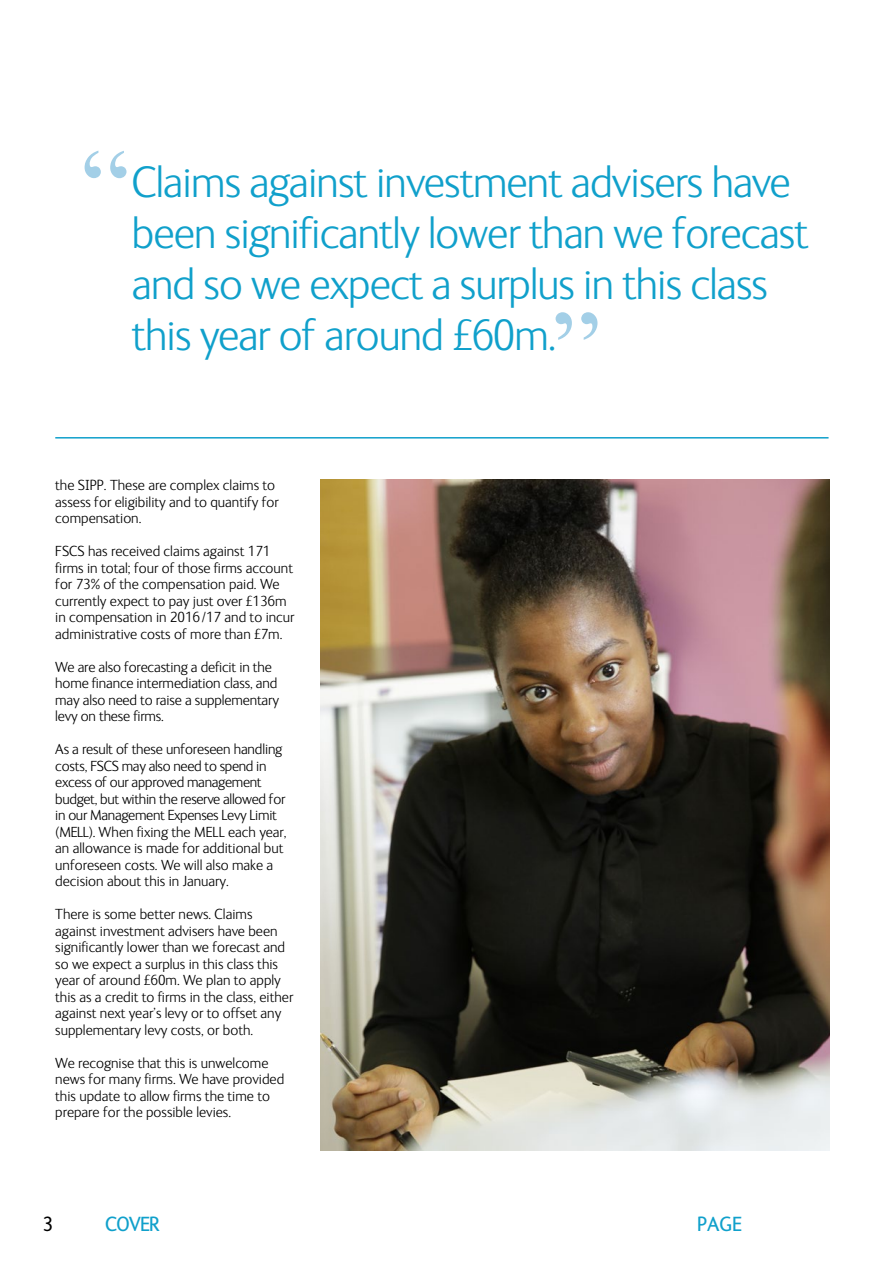
<style>
.page{position:relative;width:893px;height:1263px;background:#fff}
.page>*{position:absolute;margin:0;border:0;box-sizing:border-box;transform-origin:0 0}
.t1{font:109.5px "Times New Roman";color:#a3cfe7}
.t2{font:300 45px/51px "FS Ingrid";letter-spacing:-.02em;color:#10a0cb}
.t3{font:21px "FS Ingrid";letter-spacing:-.04em;color:#10a0cb}
.t4{font:21px "FS Ingrid";color:#000}
.t5{font:300 15px/16.5px "FS Ingrid";color:#000}
</style>
<div class="page">
<hr style="left:55px;top:437px;width:773px;height:1px;background:#10a0cb">
<img style="left:320px;top:479px;width:509px;height:671px">
<h1 class="t1" style="left:81px;top:114px;width:50px">“</h1>
<h2 class="t2" style="left:132px;top:155px;width:678px">Claims against investment advisers have been significantly lower than we forecast and so we expect a surplus in this class this year of around £60m.</h2>
<h1 class="t1" style="left:552px;top:276px;width:50px">”</h1>
<p class="t5" style="left:55px;top:476px;width:225px">the SIPP. These are complex claims to assess for eligibility and to quantify for compensation.</p>
<p class="t5" style="left:55px;top:542px;width:241px">FSCS has received claims against 171 firms in total; four of those firms account for 73% of the compensation paid. We currently expect to pay just over £136m in compensation in 2016 /17 and to incur administrative costs of more than £7m.</p>
<p class="t5" style="left:55px;top:658px;width:225px">We are also forecasting a deficit in the home finance intermediation class, and may also need to raise a supplementary levy on these firms.</p>
<p class="t5" style="left:55px;top:740px;width:233px">As a result of these unforeseen handling costs, FSCS may also need to spend in excess of our approved management budget, but within the reserve allowed for in our Management Expenses Levy Limit (MELL). When fixing the MELL each year, an allowance is made for additional but unforeseen costs. We will also make a decision about this in January.</p>
<p class="t5" style="left:55px;top:905px;width:240px">There is some better news. Claims against investment advisers have been significantly lower than we forecast and so we expect a surplus in this class this year of around £60m. We plan to apply this as a credit to firms in the class, either against next year’s levy or to offset any supplementary levy costs, or both.</p>
<p class="t5" style="left:55px;top:1054px;width:231px">We recognise that this is unwelcome news for many firms. We have provided this update to allow firms the time to prepare for the possible levies.</p>
<h3 class="t4" style="left:43px;top:1210px;width:13px">3</h3>
<h3 class="t3" style="left:105px;top:1210px;width:56px">COVER</h3>
<h3 class="t3" style="left:697px;top:1209px;width:47px">PAGE</h3>
</div>
